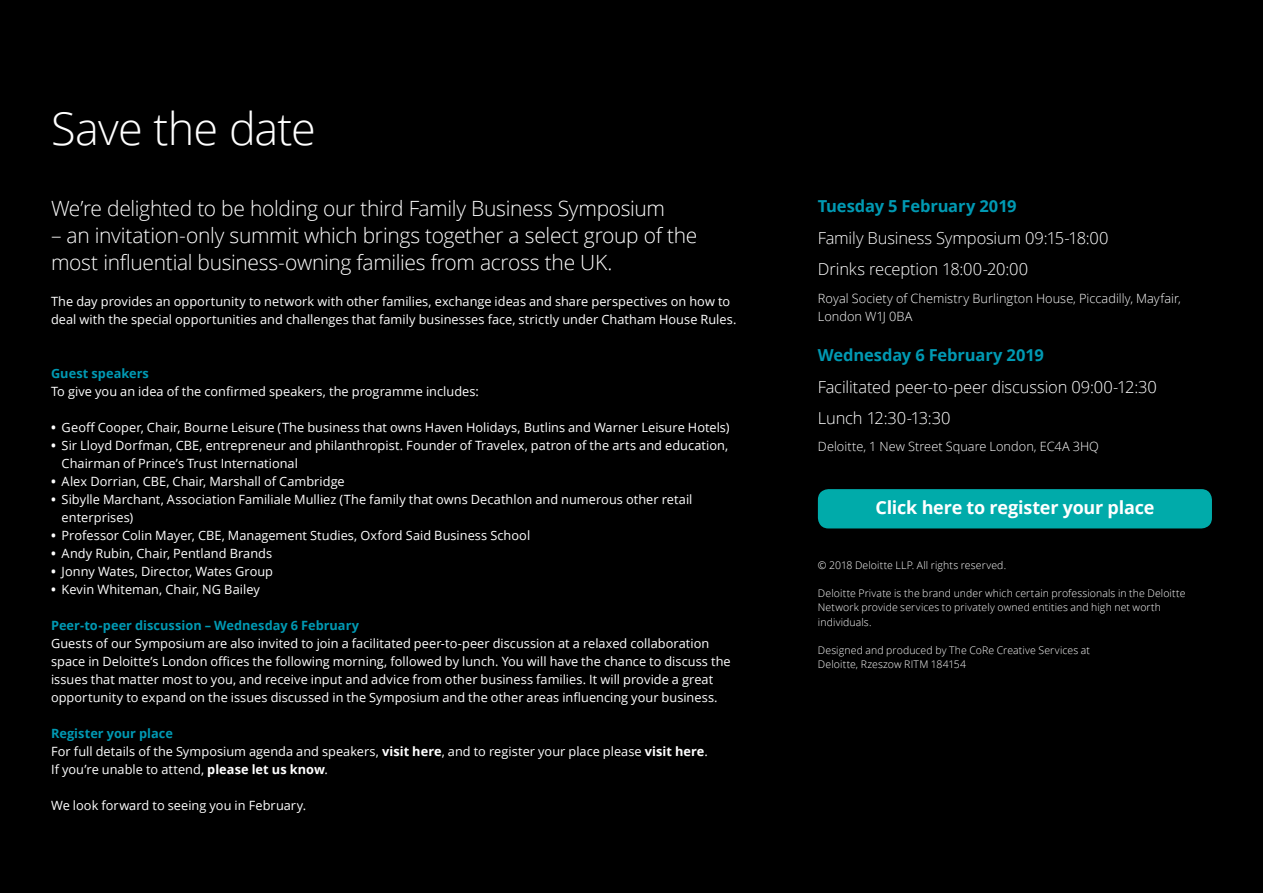
<style>
.page{position:relative;width:1263px;height:893px;background:#000}
.page>*{position:absolute;margin:0;border:0;box-sizing:border-box;transform-origin:0 0}
.t1{font:300 45px "Open Sans";letter-spacing:-.02em;color:#fff}
.t2{font:300 21px/27px "Open Sans";letter-spacing:-.015em;color:#fff}
.t3{font:700 18px "Open Sans";letter-spacing:-.015em;color:#fff}
.t4{font:300 16.5px/31.5px "Open Sans";letter-spacing:-.01em;color:#fff}
.t5{font:700 16.5px "Open Sans";letter-spacing:-.01em;color:#0099b3}
.t6{font:12.75px/18px "Open Sans";letter-spacing:.005em;color:#fff}
.t7{font:300 12.75px/18px "Open Sans";letter-spacing:.005em;color:#fff}
.t8{font:700 12.75px "Open Sans";letter-spacing:.005em;color:#0099b3}
.t9{font:300 10.5px/14.2px "Open Sans";letter-spacing:.01em;color:#fff}
.s1{font-weight:700}
.s2{font-weight:700;color:#0099b3}
</style>
<div class="page">
<div style="left:818px;top:489px;width:394px;height:39px;background:#00abaa;border-radius:11px"></div>
<h1 class="t1" style="left:51px;top:98px;width:266px">Save the date</h1>
<h2 class="t2" style="left:51px;top:194px;width:616px">We’re delighted to be holding our third Family Business Symposium</h2>
<h2 class="t2" style="left:51px;top:221px;width:648px">– an invitation-only summit which brings together a select group of the most influential business-owning families from across the UK.</h2>
<p class="t6" style="left:51px;top:292px;width:687px">The day provides an opportunity to network with other families, exchange ideas and share perspectives on how to deal with the special opportunities and challenges that family businesses face, strictly under Chatham House Rules.</p>
<p class="t8" style="left:51px;top:364px;width:99px">Guest speakers</p>
<p class="t6" style="left:51px;top:382px;width:429px">To give you an idea of the confirmed speakers, the programme includes:</p>
<p class="t6" style="left:51px;top:418px;width:680px"><span class="s1">•</span> Geoff Cooper, Chair, Bourne Leisure (The business that owns Haven Holidays, Butlins and Warner Leisure Hotels)</p>
<p class="t6" style="left:62px;top:436px;width:668px;text-indent:-11px"><span class="s1">•</span> Sir Lloyd Dorfman, CBE, entrepreneur and philanthropist. Founder of Travelex, patron of the arts and education,<br>Chairman of Prince’s Trust International</p>
<p class="t6" style="left:51px;top:472px;width:295px"><span class="s1">•</span> Alex Dorrian, CBE, Chair, Marshall of Cambridge</p>
<p class="t6" style="left:62px;top:490px;width:632px;text-indent:-11px"><span class="s1">•</span> Sibylle Marchant, Association Familiale Mulliez (The family that owns Decathlon and numerous other retail enterprises)</p>
<p class="t6" style="left:51px;top:526px;width:481px"><span class="s1">•</span> Professor Colin Mayer, CBE, Management Studies, Oxford Said Business School</p>
<p class="t6" style="left:51px;top:544px;width:223px"><span class="s1">•</span> Andy Rubin, Chair, Pentland Brands</p>
<p class="t6" style="left:51px;top:562px;width:224px"><span class="s1">•</span> Jonny Wates, Director, Wates Group</p>
<p class="t6" style="left:51px;top:580px;width:210px"><span class="s1">•</span> Kevin Whiteman, Chair, NG Bailey</p>
<p class="t8" style="left:51px;top:616px;width:310px">Peer-to-peer discussion – Wednesday 6 February</p>
<p class="t6" style="left:51px;top:634px;width:681px">Guests of our Symposium are also invited to join a facilitated peer-to-peer discussion at a relaxed collaboration space in Deloitte’s London offices the following morning, followed by lunch. You will have the chance to discuss the issues that matter most to you, and receive input and advice from other business families. It will provide a great opportunity to expand on the issues discussed in the Symposium and the other areas influencing your business.</p>
<p class="t6" style="left:51px;top:724px;width:658px"><span class="s2">Register your place<br></span>For full details of the Symposium agenda and speakers, <span class="s1">visit here</span>, and to register your place please <span class="s1">visit here</span>.<br>If you’re unable to attend, <span class="s1">please let us know</span>.</p>
<p class="t6" style="left:51px;top:796px;width:257px">We look forward to seeing you in February.</p>
<p class="t5" style="left:818px;top:195px;width:200px">Tuesday 5 February 2019</p>
<p class="t4" style="left:818px;top:222px;width:292px">Family Business Symposium 09:15-18:00<br>Drinks reception 18:00-20:00</p>
<p class="t7" style="left:818px;top:289px;width:364px">Royal Society of Chemistry Burlington House, Piccadilly, Mayfair,<br>London W1J 0BA</p>
<p class="t5" style="left:818px;top:343px;width:228px">Wednesday 6 February 2019</p>
<p class="t4" style="left:818px;top:370px;width:341px">Facilitated peer-to-peer discussion 09:00-12:30<br>Lunch 12:30-13:30</p>
<p class="t7" style="left:818px;top:437px;width:283px">Deloitte, 1 New Street Square London, EC4A 3HQ</p>
<h3 class="t3" style="left:875px;top:494px;width:280px">Click here to register your place</h3>
<p class="t9" style="left:818px;top:557px;width:190px">© 2018 Deloitte LLP. All rights reserved.</p>
<p class="t9" style="left:818px;top:586px;width:369px">Deloitte Private is the brand under which certain professionals in the Deloitte<br>Network provide services to privately owned entities and high net worth individuals.</p>
<p class="t9" style="left:818px;top:643px;width:274px">Designed and produced by The CoRe Creative Services at<br>Deloitte, Rzeszow RITM 184154</p>
</div>
